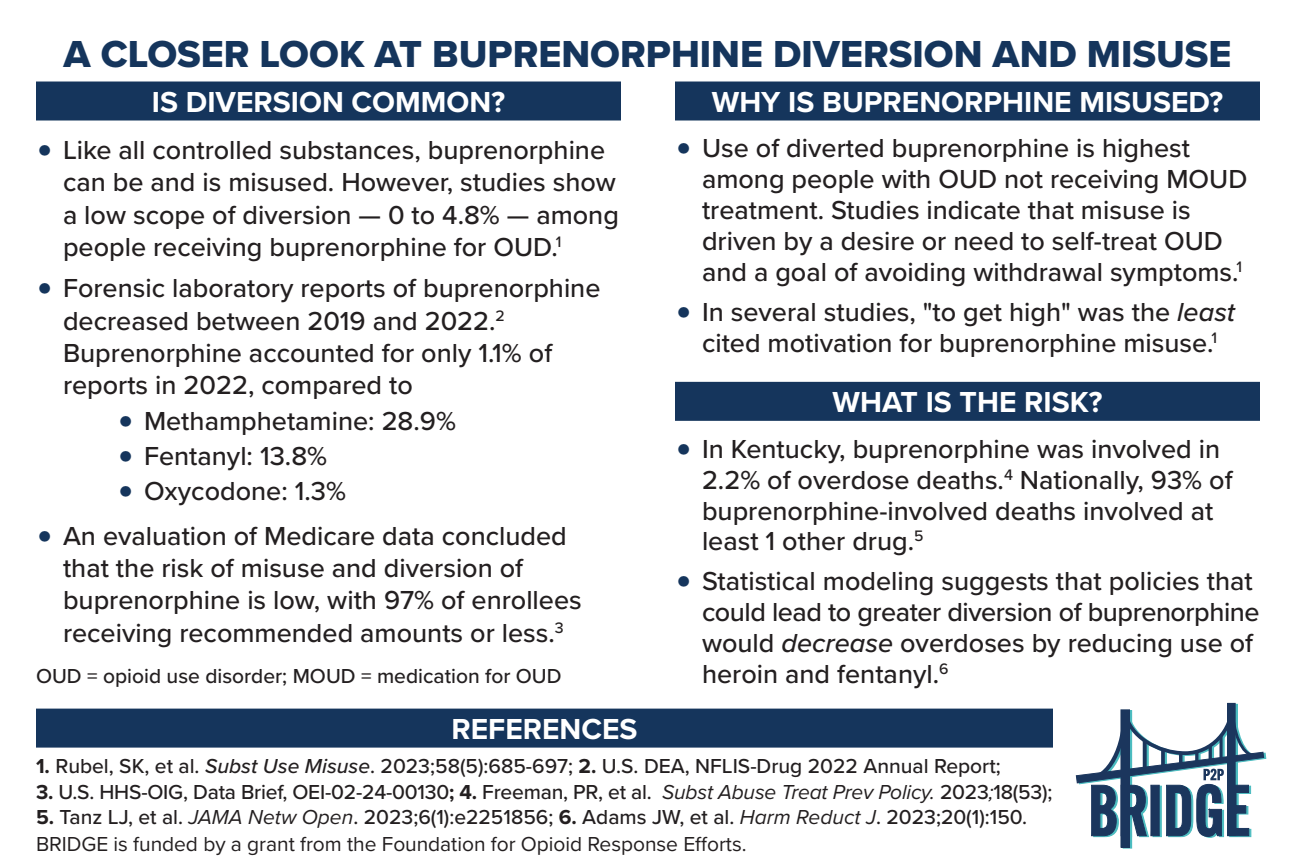
<style>
.page{position:relative;width:1296px;height:864px;background:#fff}
.page>*{position:absolute;margin:0;border:0;box-sizing:border-box;transform-origin:0 0}
.Head_Purple{font:39px "Proxima Nova Extrabld";color:#15355c}
.Subhead_Purple{font:700 30px "Proxima Nova";color:#fff}
.Subhead_Orange{font:700 30px "Proxima Nova";color:#fff}
.t1{font:500 27px/30.9px "Proxima Nova";color:#231f20}
.Main_Text{font:500 21px "Proxima Nova";color:#231f20}
.t2{font:21px "Proxima Nova";letter-spacing:-.005em;color:#231f20}
.s1{font-size:48px;color:#15355c}
.s2{font-style:italic}
.s3{font-weight:700}
.s4{font-weight:400;font-style:italic}
</style>
<div class="page">
<div style="left:36px;top:709px;width:1017px;height:39px;background:#15355c"></div>
<div style="left:36px;top:82px;width:585px;height:39px;background:#15355c"></div>
<div style="left:675px;top:82px;width:585px;height:39px;background:#15355c"></div>
<div style="left:675px;top:382px;width:585px;height:39px;background:#15355c"></div>
<div style="left:1123px;top:711px;width:9px;height:137px;border:1px solid #4cbcc0"></div>
<div style="left:1121px;top:710px;width:9px;height:137px;background:#1b365d"></div>
<svg style="left:1076px;top:702px;width:190px;height:136px"></svg>
<p class="Head_Purple" style="left:64px;top:25px;width:1170px">A CLOSER LOOK AT BUPRENORPHINE DIVERSION AND MISUSE</p>
<p class="Subhead_Purple" style="left:152px;top:79px;width:355px">IS DIVERSION COMMON?</p>
<p class="t1" style="left:63px;top:133px;width:557px;line-height:32.4px;text-indent:-27px"><span class="s1">•</span> Like all controlled substances, buprenorphine can be and is misused. However, studies show a low scope of diversion — 0 to 4.8% — among people receiving buprenorphine for OUD.<sup>1</sup></p>
<p class="t1" style="left:63px;top:271px;width:539px;line-height:32.4px;text-indent:-27px"><span class="s1">•</span> Forensic laboratory reports of buprenorphine decreased between 2019 and 2022.<sup>2<br></sup>Buprenorphine accounted for only 1.1% of reports in 2022, compared to</p>
<p class="t1" style="left:117px;top:404px;width:340px"><span class="s1">•</span> Methamphetamine: 28.9%</p>
<p class="t1" style="left:117px;top:439px;width:212px"><span class="s1">•</span> Fentanyl: 13.8%</p>
<p class="t1" style="left:117px;top:475px;width:231px"><span class="s1">•</span> Oxycodone: 1.3%</p>
<p class="t1" style="left:63px;top:518px;width:520px;line-height:32.4px;text-indent:-27px"><span class="s1">•</span> An evaluation of Medicare data concluded that the risk of misuse and diversion of buprenorphine is low, with 97% of enrollees receiving recommended amounts or less.<sup>3</sup></p>
<p class="Main_Text" style="left:36px;top:660px;width:527px">OUD = opioid use disorder; MOUD = medication for OUD</p>
<p class="Subhead_Purple" style="left:712px;top:79px;width:513px">WHY IS BUPRENORPHINE MISUSED?</p>
<p class="t1" style="left:702px;top:132px;width:547px;text-indent:-27px"><span class="s1">•</span> Use of diverted buprenorphine is highest among people with OUD not receiving MOUD treatment. Studies indicate that misuse is driven by a desire or need to self-treat OUD and a goal of avoiding withdrawal symptoms.<sup>1</sup></p>
<p class="t1" style="left:675px;top:295px;width:562px;text-align:center"><span class="s1">•</span> In several studies, "to get high" was the <span class="s2">least </span>cited motivation for buprenorphine misuse.<sup>1</sup></p>
<p class="Subhead_Purple" style="left:833px;top:379px;width:271px">WHAT IS THE RISK?</p>
<p class="t1" style="left:702px;top:432px;width:532px;text-indent:-27px"><span class="s1">•</span> In Kentucky, buprenorphine was involved in 2.2% of overdose deaths.<sup>4</sup> Nationally, 93% of buprenorphine-involved deaths involved at least 1 other drug.<sup>5</sup></p>
<p class="t1" style="left:702px;top:565px;width:559px;text-indent:-27px"><span class="s1">•</span> Statistical modeling suggests that policies that could lead to greater diversion of buprenorphine would <span class="s2">decrease</span> overdoses by reducing use of heroin and fentanyl.<sup>6</sup></p>
<p class="Subhead_Orange" style="left:451px;top:706px;width:188px">REFERENCES</p>
<p class="Main_Text" style="left:36px;top:750px;width:966px"><span class="s3">1.</span> Rubel, SK, et al. <span class="s2">Subst Use Misuse</span>. 2023;58(5):685-697; <span class="s3">2.</span> U.S. DEA, NFLIS-Drug 2022 Annual Report;</p>
<p class="Main_Text" style="left:36px;top:776px;width:1018px"><span class="s3">3.</span> U.S. HHS-OIG, Data Brief, OEI-02-24-00130<span class="s3">; 4.</span> Freeman, PR, et al. <span class="s4">Subst Abuse Treat Prev Policy.</span> 2023<span class="s4">;</span>18(53);</p>
<p class="Main_Text" style="left:36px;top:801px;width:993px"><span class="s3">5.</span> Tanz LJ, et al. <span class="s4">JAMA Netw Open</span>. 2023;6(1):e2251856; <span class="s3">6.</span> Adams JW, et al. <span class="s4">Harm Reduct J</span>. 2023;20(1):150.</p>
<p class="t2" style="left:36px;top:828px;width:712px">BRIDGE is funded by a grant from the Foundation for Opioid Response Efforts.</p>
</div>
